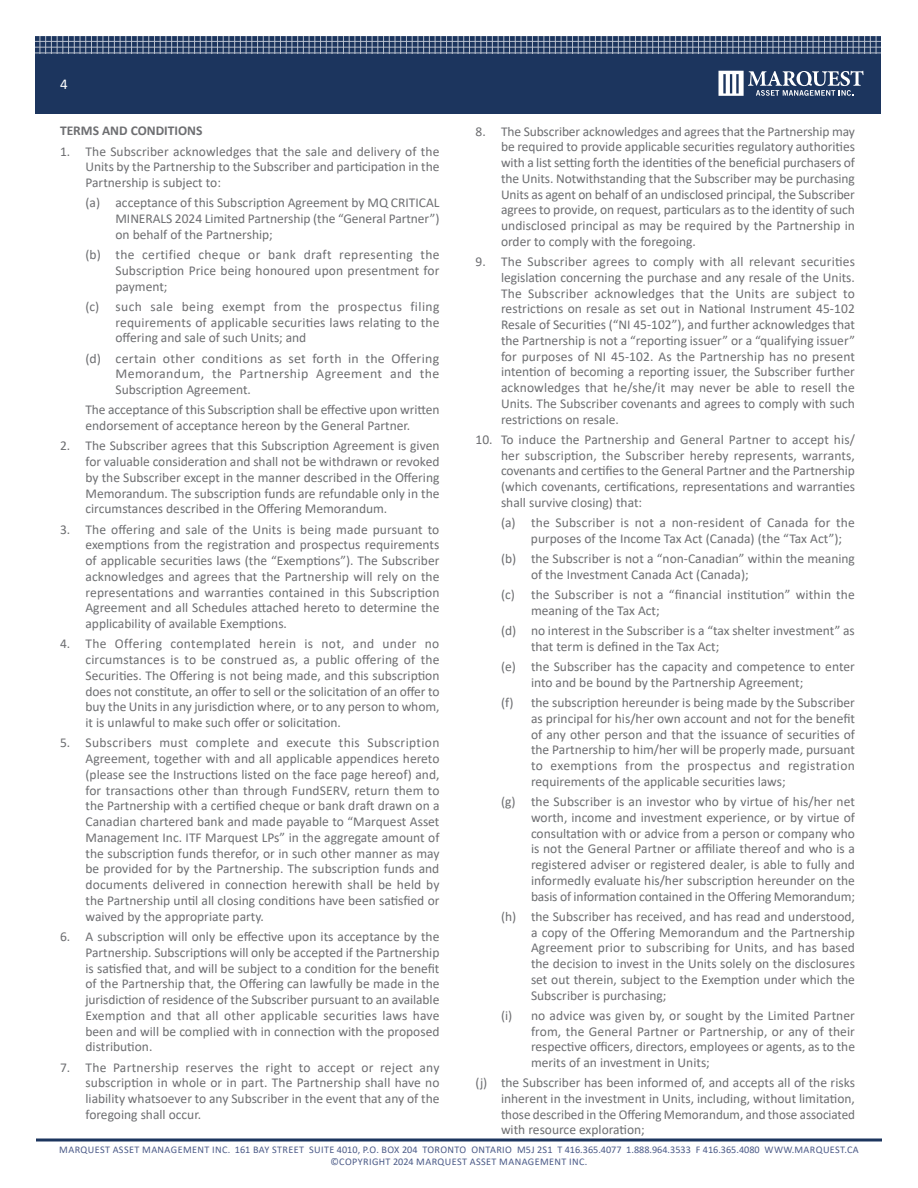
<style>
.page{position:relative;width:918px;height:1188px;background:#fff}
.page>*{position:absolute;margin:0;border:0;box-sizing:border-box;transform-origin:0 0}
.t1{font:15px "Calibri";color:#fff}
.t2{font:13.5px/15.8px "Calibri";color:#6d6e71;text-align:justify}
.t3{font:700 13.5px "Calibri";color:#6d6e71}
.t4{font:10.2px/12px "Calibri";letter-spacing:.04em;color:#4b5a87;text-align:center}
</style>
<div class="page">
<div style="left:35px;top:36px;width:846px;height:78px;background:#1c355e"></div>
<hr style="left:34px;top:53px;width:847px;height:1px;background:#fff">
<hr style="left:34px;top:58px;width:847px;height:1px;background:#fff">
<hr style="left:34px;top:64px;width:847px;height:1px;background:#fff">
<hr style="left:34px;top:70px;width:847px;height:1px;background:#fff">
<hr style="left:34px;top:76px;width:847px;height:1px;background:#fff">
<hr style="left:34px;top:81px;width:847px;height:1px;background:#fff">
<hr style="left:34px;top:87px;width:847px;height:1px;background:#fff">
<hr style="left:34px;top:93px;width:847px;height:1px;background:#fff">
<hr style="left:34px;top:99px;width:847px;height:1px;background:#fff">
<hr style="left:34px;top:105px;width:847px;height:1px;background:#fff">
<hr style="left:34px;top:110px;width:847px;height:1px;background:#fff">
<svg style="left:35px;top:36px;width:846px;height:17px"></svg>
<svg style="left:719px;top:71px;width:145px;height:25px"></svg>
<svg style="left:36px;top:1138px;width:846px;height:4px;background:#546786"></svg>
<p class="t1" style="left:60px;top:73px;width:9px">4</p>
<p class="t3" style="left:60px;top:121px;width:144px">TERMS AND CONDITIONS</p>
<p class="t2" style="left:86px;top:143px;width:355px;text-indent:-26px">1. The Subscriber acknowledges that the sale and delivery of the Units by the Partnership to the Subscriber and participation in the Partnership is subject to:</p>
<p class="t2" style="left:115px;top:195px;width:326px;text-indent:-30px">(a) acceptance of this Subscription Agreement by MQ CRITICAL MINERALS 2024 Limited Partnership (the “General Partner”) on behalf of the Partnership;</p>
<p class="t2" style="left:115px;top:246px;width:326px;text-indent:-30px">(b) the certified cheque or bank draft representing the Subscription Price being honoured upon presentment for payment;</p>
<p class="t2" style="left:115px;top:298px;width:325px;text-indent:-30px">(c) such sale being exempt from the prospectus filing requirements of applicable securities laws relating to the offering and sale of such Units; and</p>
<p class="t2" style="left:116px;top:350px;width:326px;text-indent:-30px">(d) certain other conditions as set forth in the Offering Memorandum, the Partnership Agreement and the Subscription Agreement.</p>
<p class="t2" style="left:86px;top:402px;width:355px">The acceptance of this Subscription shall be effective upon written endorsement of acceptance hereon by the General Partner.</p>
<p class="t2" style="left:86px;top:438px;width:356px;text-indent:-26px">2. The Subscriber agrees that this Subscription Agreement is given for valuable consideration and shall not be withdrawn or revoked by the Subscriber except in the manner described in the Offering Memorandum. The subscription funds are refundable only in the circumstances described in the Offering Memorandum.</p>
<p class="t2" style="left:86px;top:521px;width:356px;text-indent:-26px">3. The offering and sale of the Units is being made pursuant to exemptions from the registration and prospectus requirements of applicable securities laws (the “Exemptions”). The Subscriber acknowledges and agrees that the Partnership will rely on the representations and warranties contained in this Subscription Agreement and all Schedules attached hereto to determine the applicability of available Exemptions.</p>
<p class="t2" style="left:86px;top:636px;width:355px;text-indent:-26px">4. The Offering contemplated herein is not, and under no circumstances is to be construed as, a public offering of the Securities. The Offering is not being made, and this subscription does not constitute, an offer to sell or the solicitation of an offer to buy the Units in any jurisdiction where, or to any person to whom, it is unlawful to make such offer or solicitation.</p>
<p class="t2" style="left:86px;top:735px;width:356px;text-indent:-26px">5. Subscribers must complete and execute this Subscription Agreement, together with and all applicable appendices hereto (please see the Instructions listed on the face page hereof) and, for transactions other than through FundSERV, return them to the Partnership with a certified cheque or bank draft drawn on a Canadian chartered bank and made payable to “Marquest Asset Management Inc. ITF Marquest LPs” in the aggregate amount of the subscription funds therefor, or in such other manner as may be provided for by the Partnership. The subscription funds and documents delivered in connection herewith shall be held by the Partnership until all closing conditions have been satisfied or waived by the appropriate party.</p>
<p class="t2" style="left:86px;top:928px;width:355px;text-indent:-26px">6. A subscription will only be effective upon its acceptance by the Partnership. Subscriptions will only be accepted if the Partnership is satisfied that, and will be subject to a condition for the benefit of the Partnership that, the Offering can lawfully be made in the jurisdiction of residence of the Subscriber pursuant to an available Exemption and that all other applicable securities laws have been and will be complied with in connection with the proposed distribution.</p>
<p class="t2" style="left:86px;top:1059px;width:356px;text-indent:-26px">7. The Partnership reserves the right to accept or reject any subscription in whole or in part. The Partnership shall have no liability whatsoever to any Subscriber in the event that any of the foregoing shall occur.</p>
<p class="t2" style="left:501px;top:123px;width:356px;text-indent:-26px">8. The Subscriber acknowledges and agrees that the Partnership may be required to provide applicable securities regulatory authorities with a list setting forth the identities of the beneficial purchasers of the Units. Notwithstanding that the Subscriber may be purchasing Units as agent on behalf of an undisclosed principal, the Subscriber agrees to provide, on request, particulars as to the identity of such undisclosed principal as may be required by the Partnership in order to comply with the foregoing.</p>
<p class="t2" style="left:501px;top:253px;width:356px;text-indent:-26px">9. The Subscriber agrees to comply with all relevant securities legislation concerning the purchase and any resale of the Units.<br>The Subscriber acknowledges that the Units are subject to restrictions on resale as set out in National Instrument 45-102<br>Resale of Securities (“NI 45-102”), and further acknowledges that the Partnership is not a “reporting issuer” or a “qualifying issuer” for purposes of NI 45-102. As the Partnership has no present intention of becoming a reporting issuer, the Subscriber further acknowledges that he/she/it may never be able to resell the Units. The Subscriber covenants and agrees to comply with such restrictions on resale.</p>
<p class="t2" style="left:501px;top:431px;width:356px;text-indent:-26px">10. To induce the Partnership and General Partner to accept his/ her subscription, the Subscriber hereby represents, warrants, covenants and certifies to the General Partner and the Partnership (which covenants, certifications, representations and warranties shall survive closing) that:</p>
<p class="t2" style="left:531px;top:514px;width:325px;text-indent:-30px">(a) the Subscriber is not a non-resident of Canada for the purposes of the Income Tax Act (Canada) (the “Tax Act”);</p>
<p class="t2" style="left:531px;top:550px;width:325px;text-indent:-30px">(b) the Subscriber is not a “non-Canadian” within the meaning of the Investment Canada Act (Canada);</p>
<p class="t2" style="left:531px;top:586px;width:325px;text-indent:-30px">(c) the Subscriber is not a “financial institution” within the meaning of the Tax Act;</p>
<p class="t2" style="left:531px;top:622px;width:325px;text-indent:-30px">(d) no interest in the Subscriber is a “tax shelter investment” as that term is defined in the Tax Act;</p>
<p class="t2" style="left:531px;top:658px;width:325px;text-indent:-30px">(e) the Subscriber has the capacity and competence to enter into and be bound by the Partnership Agreement;</p>
<p class="t2" style="left:531px;top:694px;width:326px;text-indent:-30px">(f) the subscription hereunder is being made by the Subscriber as principal for his/her own account and not for the benefit of any other person and that the issuance of securities of the Partnership to him/her will be properly made, pursuant to exemptions from the prospectus and registration requirements of the applicable securities laws;</p>
<p class="t2" style="left:531px;top:793px;width:326px;text-indent:-30px">(g) the Subscriber is an investor who by virtue of his/her net worth, income and investment experience, or by virtue of consultation with or advice from a person or company who is not the General Partner or affiliate thereof and who is a registered adviser or registered dealer, is able to fully and informedly evaluate his/her subscription hereunder on the basis of information contained in the Offering Memorandum;</p>
<p class="t2" style="left:531px;top:908px;width:326px;text-indent:-30px">(h) the Subscriber has received, and has read and understood, a copy of the Offering Memorandum and the Partnership Agreement prior to subscribing for Units, and has based the decision to invest in the Units solely on the disclosures set out therein, subject to the Exemption under which the Subscriber is purchasing;</p>
<p class="t2" style="left:531px;top:1007px;width:326px;text-indent:-30px">(i) no advice was given by, or sought by the Limited Partner from, the General Partner or Partnership, or any of their respective officers, directors, employees or agents, as to the merits of an investment in Units;</p>
<p class="t2" style="left:501px;top:1075px;width:356px;text-indent:-25px">(j) the Subscriber has been informed of, and accepts all of the risks inherent in the investment in Units, including, without limitation, those described in the Offering Memorandum, and those associated with resource exploration;</p>
<p class="t4" style="left:59px;top:1143px;width:801px">MARQUEST ASSET MANAGEMENT INC. 161 BAY STREET SUITE 4010, P.O. BOX 204 TORONTO ONTARIO M5J 2S1 T 416.365.4077 1.888.964.3533 F 416.365.4080 WWW.MARQUEST.CA ©COPYRIGHT 2024 MARQUEST ASSET MANAGEMENT INC.</p>
</div>
